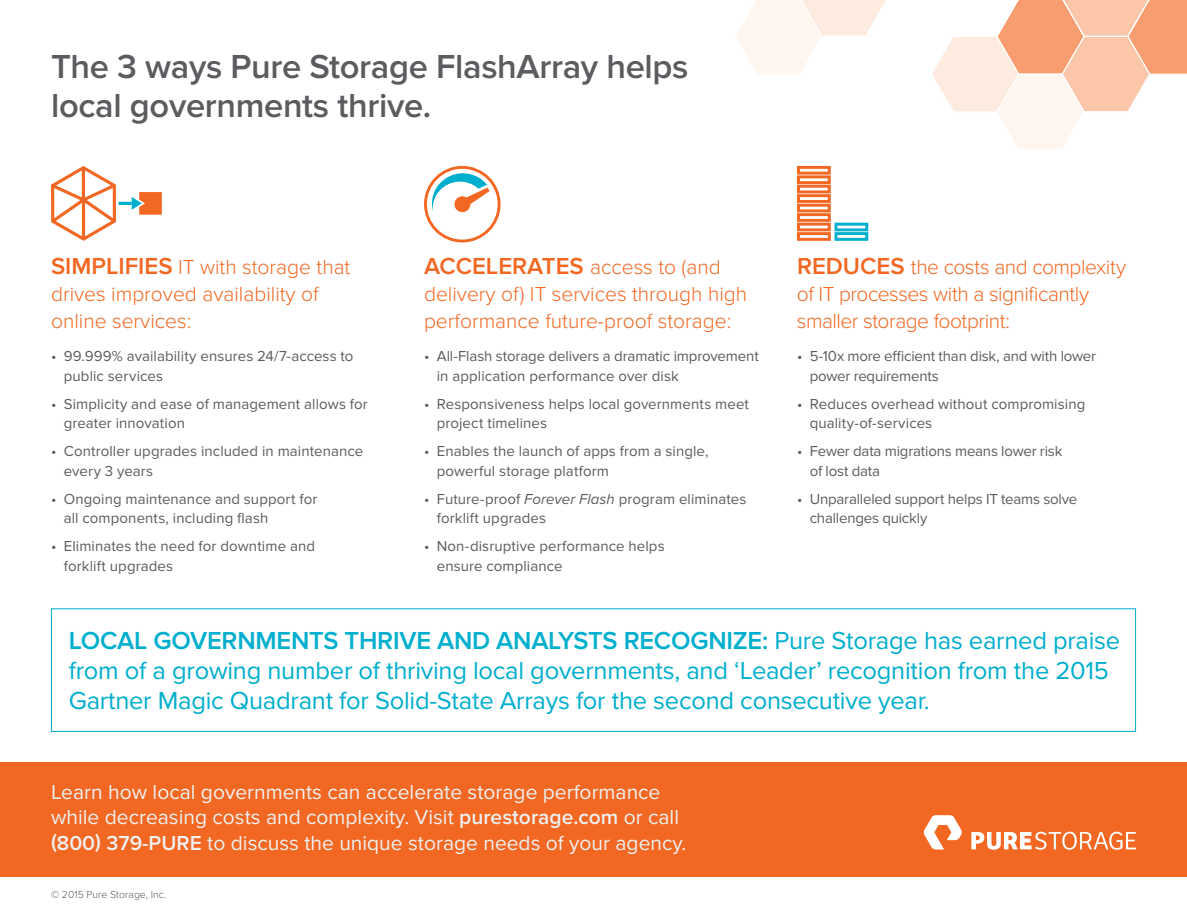
<style>
.page{position:relative;width:1187px;height:919px;background:#fff}
.page>*{position:absolute;margin:0;border:0;box-sizing:border-box;transform-origin:0 0}
.t1{font:600 34.5px/38.4px "Proxima Nova";letter-spacing:-.01em;color:#5a5c5f}
.t2{font:25.5px/30px "Proxima Nova";letter-spacing:-.01em;color:#00aecd}
.t3{font:21px/25.5px "Proxima Nova";color:#eff0f0}
.t4{font:300 21px/27px "Proxima Nova";color:#f26722}
.t5{font:300 21px/27px "Proxima Nova";letter-spacing:-.025em;color:#f26722}
.t6{font:15px/19.5px "Proxima Nova";letter-spacing:.005em;color:#5a5c5f}
.t7{font:15px/19.5px "Proxima Nova";letter-spacing:-.015em;color:#5a5c5f}
.t8{font:300 10.5px "Proxima Nova";color:#5a5c5f}
.s1{font-weight:600;font-size:24px}
.s2{font-style:italic}
.s3{font-weight:600}
</style>
<div class="page">
<div style="left:0;top:761px;width:1186px;height:115px;background:#f26722"></div>
<svg style="left:51px;top:166px;width:111px;height:75px"></svg>
<svg style="left:736px;top:0;width:450px;height:241px"></svg>
<svg style="left:431px;top:169px;width:58px;height:44px"></svg>
<div style="left:424px;top:166px;width:76px;height:76px;border:3px solid #f26722;border-radius:50%"></div>
<svg style="left:923px;top:815px;width:39px;height:34px"></svg>
<svg style="left:971px;top:831px;width:164px;height:18px"></svg>
<h1 class="t1" style="left:51px;top:48px;width:639px">The 3 ways Pure Storage FlashArray helps local governments thrive.</h1>
<h3 class="t4" style="left:51px;top:254px;width:301px"><span class="s1">SIMPLIFIES</span> IT with storage that drives improved availability of online services:</h3>
<p class="t6" style="left:64px;top:347px;width:291px;text-indent:-13px">• 99.999% availability ensures 24/7-access to public services</p>
<p class="t6" style="left:64px;top:394px;width:305px;text-indent:-13px">• Simplicity and ease of management allows for greater innovation</p>
<p class="t6" style="left:64px;top:442px;width:301px;text-indent:-13px">• Controller upgrades included in maintenance every 3 years</p>
<p class="t6" style="left:64px;top:489px;width:255px;text-indent:-13px">• Ongoing maintenance and support for all components, including flash</p>
<p class="t6" style="left:64px;top:537px;width:253px;text-indent:-13px">• Eliminates the need for downtime and forklift upgrades</p>
<h3 class="t4" style="left:424px;top:254px;width:325px"><span class="s1">ACCELERATES</span> access to (and delivery of) IT services through high performance future-proof storage:</h3>
<p class="t6" style="left:437px;top:347px;width:323px;text-indent:-13px">• All-Flash storage delivers a dramatic improvement in application performance over disk</p>
<p class="t6" style="left:437px;top:394px;width:314px;text-indent:-13px">• Responsiveness helps local governments meet project timelines</p>
<p class="t6" style="left:437px;top:442px;width:273px;text-indent:-13px">• Enables the launch of apps from a single, powerful storage platform</p>
<p class="t6" style="left:437px;top:489px;width:311px;text-indent:-13px">• Future-proof <span class="s2">Forever Flash</span> program eliminates forklift upgrades</p>
<p class="t6" style="left:437px;top:537px;width:229px;text-indent:-13px">• Non-disruptive performance helps ensure compliance</p>
<h3 class="t5" style="left:797px;top:254px;width:331px"><span class="s1">REDUCES</span> the costs and complexity of IT processes with a significantly smaller storage footprint:</h3>
<p class="t7" style="left:809px;top:347px;width:288px;text-indent:-13px">• 5-10x more efficient than disk, and with lower power requirements</p>
<p class="t6" style="left:809px;top:394px;width:277px;text-indent:-13px">• Reduces overhead without compromising quality-of-services</p>
<p class="t7" style="left:809px;top:442px;width:254px;text-indent:-13px">• Fewer data migrations means lower risk of lost data</p>
<p class="t7" style="left:809px;top:489px;width:269px;text-indent:-13px">• Unparalleled support helps IT teams solve challenges quickly</p>
<p class="t2" style="left:69px;top:625px;width:1052px"><span class="s3">LOCAL GOVERNMENTS THRIVE AND ANALYSTS RECOGNIZE:</span> Pure Storage has earned praise from of a growing number of thriving local governments, and ‘Leader’ recognition from the 2015<br>Gartner Magic Quadrant for Solid-State Arrays for the second consecutive year.</p>
<h3 class="t3" style="left:51px;top:779px;width:637px">Learn how local governments can accelerate storage performance while decreasing costs and complexity. Visit <span class="s3">purestorage.com</span> or call <span class="s3">(800) 379-PURE</span> to discuss the unique storage needs of your agency.</h3>
<p class="t8" style="left:51px;top:888px;width:117px">© 2015 Pure Storage, Inc.</p>
</div>
